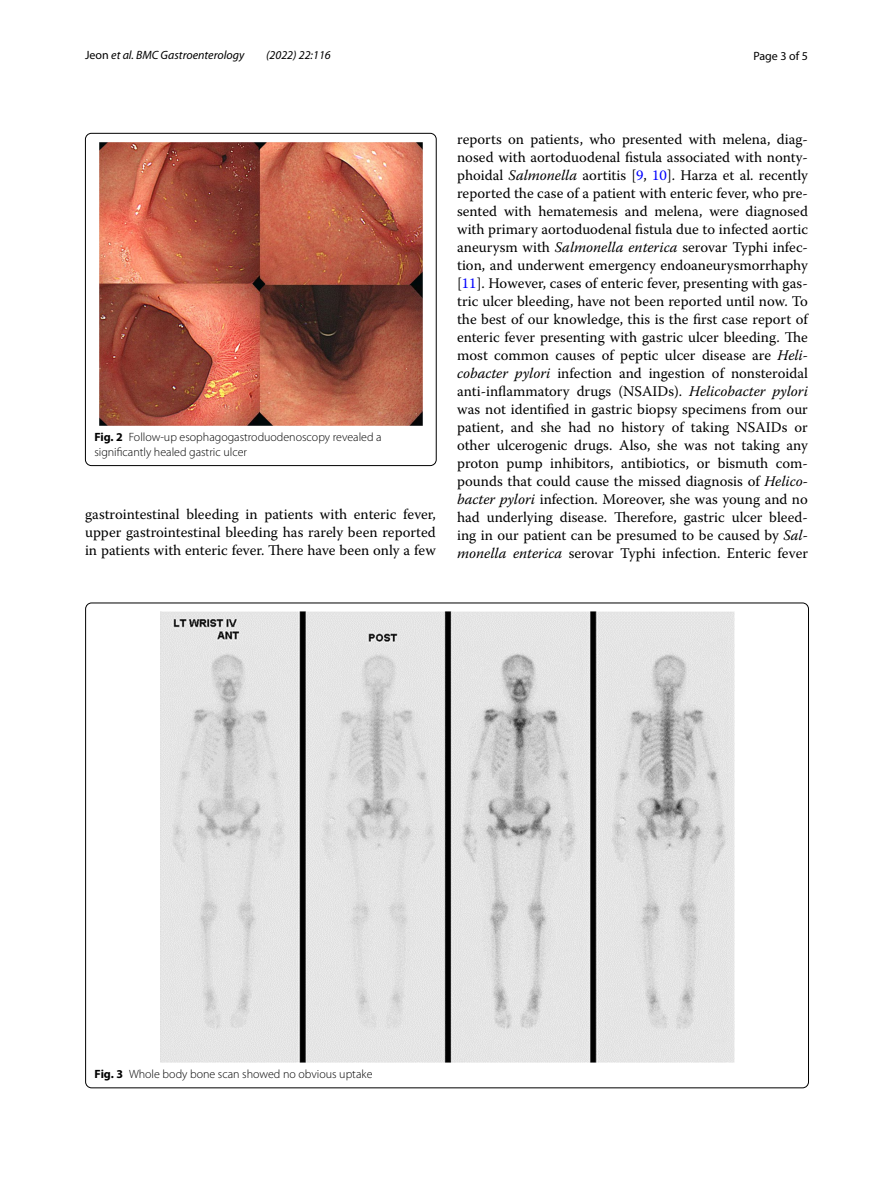
<style>
.page{position:relative;width:893px;height:1187px;background:#fff}
.page>*{position:absolute;margin:0;border:0;box-sizing:border-box;transform-origin:0 0}
.t1{font:14.7px/18px "Warnock Pro";color:#000;text-align:justify}
.t2{font:300 12px/15px "Myriad Pro";color:#000}
.t3{font:italic 12px "Myriad Pro";color:#000}
.t4{font:12px "Myriad Pro";color:#000}
.s1{font-style:normal}
.s2{font-weight:700}
.s3{font-style:italic}
.s4{color:#00f}
</style>
<div class="page">
<img style="left:99px;top:142px;width:323px;height:283px">
<div style="left:85px;top:133px;width:351px;height:333px;border:1px solid #000;border-radius:6px"></div>
<img style="left:160px;top:612px;width:574px;height:450px">
<p class="t3" style="left:85px;top:48px;width:161px"><span class="s1">Jeon</span> et al. BMC Gastroenterology</p>
<p class="t3" style="left:266px;top:48px;width:66px">(2022) 22:116</p>
<p class="t4" style="left:753px;top:48px;width:56px">Page 3 of 5</p>
<p class="t2" style="left:94px;top:429px;width:289px"><span class="s2">Fig. 2</span> Follow-up esophagogastroduodenoscopy revealed a significantly healed gastric ulcer</p>
<p class="t1" style="left:85px;top:505px;width:352px">gastrointestinal bleeding in patients with enteric fever, upper gastrointestinal bleeding has rarely been reported in patients with enteric fever. There have been only a few</p>
<p class="t1" style="left:457px;top:130px;width:352px">reports on patients, who presented with melena, diag&shy;nosed with aortoduodenal fistula associated with nonty&shy;phoidal <span class="s3">Salmonella</span> aortitis [<span class="s4">9</span>, <span class="s4">10</span>]. Harza et al. recently reported the case of a patient with enteric fever, who pre&shy;sented with hematemesis and melena, were diagnosed with primary aortoduodenal fistula due to infected aortic aneurysm with <span class="s3">Salmonella enterica</span> serovar Typhi infec&shy;tion, and underwent emergency endoaneurysmorrhaphy [<span class="s4">11</span>]. However, cases of enteric fever, presenting with gas&shy;tric ulcer bleeding, have not been reported until now. To the best of our knowledge, this is the first case report of enteric fever presenting with gastric ulcer bleeding. The most common causes of peptic ulcer disease are <span class="s3">Heli&shy;cobacter pylori</span> infection and ingestion of nonsteroidal anti-inflammatory drugs (NSAIDs). <span class="s3">Helicobacter pylori </span>was not identified in gastric biopsy specimens from our patient, and she had no history of taking NSAIDs or other ulcerogenic drugs. Also, she was not taking any proton pump inhibitors, antibiotics, or bismuth com&shy;pounds that could cause the missed diagnosis of <span class="s3">Helico&shy;bacter pylori</span> infection. Moreover, she was young and no had underlying disease. Therefore, gastric ulcer bleed&shy;ing in our patient can be presumed to be caused by <span class="s3">Sal&shy;monella enterica</span> serovar Typhi infection. Enteric fever</p>
<p class="t2" style="left:95px;top:1066px;width:279px"><span class="s2">Fig. 3</span> Whole body bone scan showed no obvious uptake</p>
</div>
